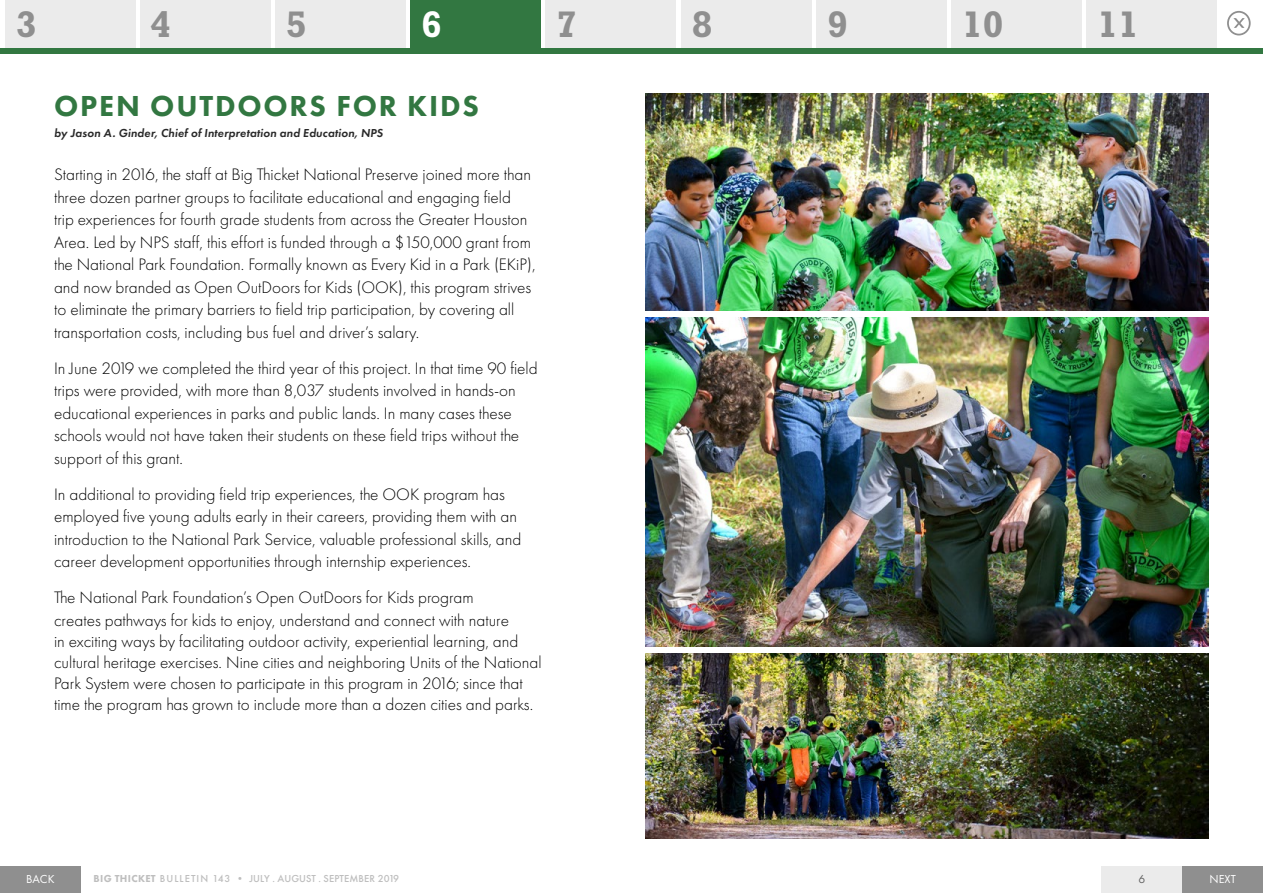
<style>
.page{position:relative;width:1263px;height:893px;background:#fff}
.page>*{position:absolute;margin:0;border:0;box-sizing:border-box;transform-origin:0 0}
.t1{font:700 37.5px "Rockwell Std";color:#8f8f8f}
.t2{font:700 37.5px "Rockwell Std";color:#fff}
.t3{font:800 30px "Futura PT";letter-spacing:.06em;color:#327741}
.t4{font:300 17.25px/22.5px "Futura PT";color:#000}
.t5{font:italic 600 12px "Futura PT";letter-spacing:.01em;color:#292929}
.t6{font:12px "Futura PT";letter-spacing:.01em;color:#fff}
.t7{font:12px "Futura PT";color:#636363}
.t8{font:500 10.5px "Futura PT";letter-spacing:.01em;color:#bebebe}
.s1{font-weight:800}
</style>
<div class="page">
<div style="left:1227px;top:11px;width:23px;height:24px;border:2px solid #8f8f8f;border-radius:50%"></div>
<svg style="left:1233px;top:18px;width:12px;height:10px"></svg>
<div style="left:5px;top:0;width:130px;height:52px;background:#ebebeb"></div>
<div style="left:140px;top:0;width:130px;height:52px;background:#ebebeb"></div>
<div style="left:275px;top:0;width:131px;height:52px;background:#ebebeb"></div>
<div style="left:411px;top:0;width:130px;height:52px;background:#327741"></div>
<div style="left:546px;top:0;width:130px;height:52px;background:#ebebeb"></div>
<div style="left:681px;top:0;width:130px;height:52px;background:#ebebeb"></div>
<div style="left:816px;top:0;width:130px;height:52px;background:#ebebeb"></div>
<div style="left:951px;top:0;width:131px;height:52px;background:#ebebeb"></div>
<div style="left:1087px;top:0;width:130px;height:52px;background:#ebebeb"></div>
<div style="left:0;top:48px;width:1263px;height:5px;background:#327741"></div>
<div style="left:1102px;top:866px;width:161px;height:27px;background:#ebebeb"></div>
<div style="left:0;top:866px;width:81px;height:27px;background:#8f8f8f"></div>
<div style="left:1182px;top:866px;width:81px;height:27px;background:#8f8f8f"></div>
<img style="left:645px;top:93px;width:564px;height:217px">
<img style="left:645px;top:317px;width:564px;height:330px">
<img style="left:645px;top:654px;width:564px;height:185px">
<h1 class="t1" style="left:16px;top:2px;width:22px">3</h1>
<h1 class="t1" style="left:151px;top:2px;width:22px">4</h1>
<h1 class="t1" style="left:286px;top:2px;width:22px">5</h1>
<h1 class="t2" style="left:421px;top:2px;width:22px">6</h1>
<h1 class="t1" style="left:557px;top:2px;width:22px">7</h1>
<h1 class="t1" style="left:692px;top:2px;width:22px">8</h1>
<h1 class="t1" style="left:827px;top:2px;width:22px">9</h1>
<h1 class="t1" style="left:962px;top:2px;width:43px">10</h1>
<h1 class="t1" style="left:1097px;top:2px;width:43px">11</h1>
<h2 class="t3" style="left:54px;top:88px;width:426px">OPEN OUTDOORS FOR KIDS</h2>
<p class="t5" style="left:54px;top:126px;width:330px">by Jason A. Ginder, Chief of Interpretation and Education, NPS</p>
<p class="t4" style="left:54px;top:163px;width:483px">Starting in 2016, the staff at Big Thicket National Preserve joined more than three dozen partner groups to facilitate educational and engaging field<br>trip experiences for fourth grade students from across the Greater Houston Area. Led by NPS staff, this effort is funded through a $150,000 grant from the National Park Foundation. Formally known as Every Kid in a Park (EKiP), and now branded as Open OutDoors for Kids (OOK), this program strives to eliminate the primary barriers to field trip participation, by covering all transportation costs, including bus fuel and driver’s salary.</p>
<p class="t4" style="left:54px;top:357px;width:485px">In June 2019 we completed the third year of this project. In that time 90 field trips were provided, with more than 8,037 students involved in hands-on educational experiences in parks and public lands. In many cases these schools would not have taken their students on these field trips without the support of this grant.</p>
<p class="t4" style="left:54px;top:483px;width:469px">In additional to providing field trip experiences, the OOK program has employed five young adults early in their careers, providing them with an introduction to the National Park Service, valuable professional skills, and career development opportunities through internship experiences.</p>
<p class="t4" style="left:54px;top:587px;width:489px;line-height:21.3px">The National Park Foundation’s Open OutDoors for Kids program<br>creates pathways for kids to enjoy, understand and connect with nature<br>in exciting ways by facilitating outdoor activity, experiential learning, and cultural heritage exercises. Nine cities and neighboring Units of the National Park System were chosen to participate in this program in 2016; since that time the program has grown to include more than a dozen cities and parks.</p>
<p class="t8" style="left:94px;top:872px;width:307px"><span class="s1">BIG THICKET</span> BULLETIN 143 • JULY . AUGUST . SEPTEMBER 2019</p>
<p class="t6" style="left:26px;top:872px;width:30px">BACK</p>
<p class="t7" style="left:1138px;top:872px;width:8px">6</p>
<p class="t6" style="left:1209px;top:872px;width:28px">NEXT</p>
</div>
